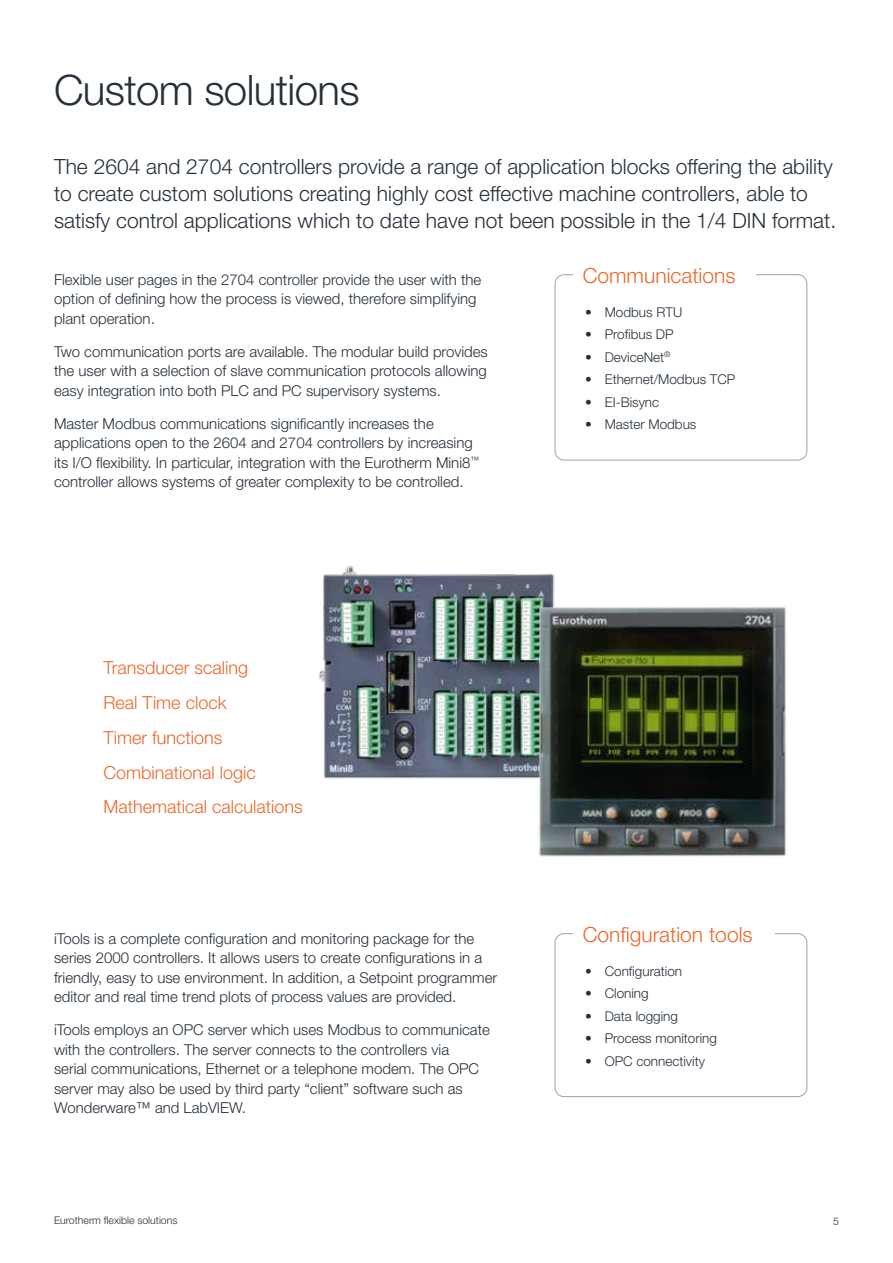
<style>
.page{position:relative;width:893px;height:1263px;background:#fff}
.page>*{position:absolute;margin:0;border:0;box-sizing:border-box;transform-origin:0 0}
.t1{font:300 42px "Helvetica Neue LT Std";letter-spacing:-.015em;color:#25303b}
.t2{font:300 21px/27px "Helvetica Neue LT Std";color:#25303b}
.t3{font:300 21px "Helvetica Neue LT Std";color:#ec672a}
.t4{font:300 18px/34.8px "Helvetica Neue LT Std";color:#ec672a}
.t5{font:300 15px/19.5px "Helvetica Neue LT Std";color:#25303b}
.t6{font:300 13.5px "Helvetica Neue LT Std";color:#25303b}
.t7{font:300 10.5px "Helvetica Neue LT Std";color:#25303b}
</style>
<div class="page">
<div style="left:555px;top:274px;width:252px;height:186px;border:1px solid #a1a2a7;border-radius:9px"></div>
<div style="left:555px;top:933px;width:252px;height:164px;border:1px solid #a1a2a7;border-radius:9px"></div>
<div style="left:574px;top:259px;width:182px;height:33px;background:#fff"></div>
<div style="left:574px;top:917px;width:201px;height:33px;background:#fff"></div>
<img style="left:318px;top:566px;width:237px;height:213px">
<img style="left:534px;top:605px;width:253px;height:252px">
<h1 class="t1" style="left:54px;top:64px;width:307px">Custom solutions</h1>
<p class="t2" style="left:54px;top:153px;width:784px">The 2604 and 2704 controllers provide a range of application blocks offering the ability to create custom solutions creating highly cost effective machine controllers, able to satisfy control applications which to date have not been possible in the 1/4 DIN format.</p>
<p class="t5" style="left:54px;top:269px;width:429px">Flexible user pages in the 2704 controller provide the user with the option of defining how the process is viewed, therefore simplifying plant operation.</p>
<p class="t5" style="left:54px;top:341px;width:435px;text-align:justify">Two communication ports are available. The modular build provides the user with a selection of slave communication protocols allowing easy integration into both PLC and PC supervisory systems.</p>
<p class="t5" style="left:54px;top:413px;width:427px">Master Modbus communications significantly increases the applications open to the 2604 and 2704 controllers by increasing its I/O flexibility. In particular, integration with the Eurotherm Mini8<sup>™ </sup>controller allows systems of greater complexity to be controlled.</p>
<p class="t4" style="left:104px;top:650px;width:201px">Transducer scaling<br>Real Time clock<br>Timer functions<br>Combinational logic<br>Mathematical calculations</p>
<p class="t5" style="left:54px;top:928px;width:445px">iTools is a complete configuration and monitoring package for the series 2000 controllers. It allows users to create configurations in a friendly, easy to use environment. In addition, a Setpoint programmer editor and real time trend plots of process values are provided.</p>
<p class="t5" style="left:54px;top:1020px;width:437px">iTools employs an OPC server which uses Modbus to communicate with the controllers. The server connects to the controllers via<br>serial communications, Ethernet or a telephone modem. The OPC server may also be used by third party “client” software such as Wonderware™ and LabVIEW.</p>
<h2 class="t3" style="left:583px;top:262px;width:154px">Communications</h2>
<p class="t6" style="left:585px;top:304px;width:99px">• Modbus RTU</p>
<p class="t6" style="left:585px;top:326px;width:90px">• Profibus DP</p>
<p class="t6" style="left:585px;top:349px;width:87px">• DeviceNet<sup>®</sup></p>
<p class="t6" style="left:585px;top:371px;width:152px">• Ethernet/Modbus TCP</p>
<p class="t6" style="left:585px;top:394px;width:75px">• EI-Bisync</p>
<p class="t6" style="left:585px;top:416px;width:113px">• Master Modbus</p>
<h2 class="t3" style="left:583px;top:921px;width:171px">Configuration tools</h2>
<p class="t6" style="left:585px;top:963px;width:99px">• Configuration</p>
<p class="t6" style="left:585px;top:985px;width:65px">• Cloning</p>
<p class="t6" style="left:585px;top:1008px;width:94px">• Data logging</p>
<p class="t6" style="left:585px;top:1030px;width:133px">• Process monitoring</p>
<p class="t6" style="left:585px;top:1053px;width:121px">• OPC connectivity</p>
<p class="t7" style="left:54px;top:1214px;width:125px">Eurotherm flexible solutions</p>
<p class="t7" style="left:833px;top:1215px;width:7px">5</p>
</div>
